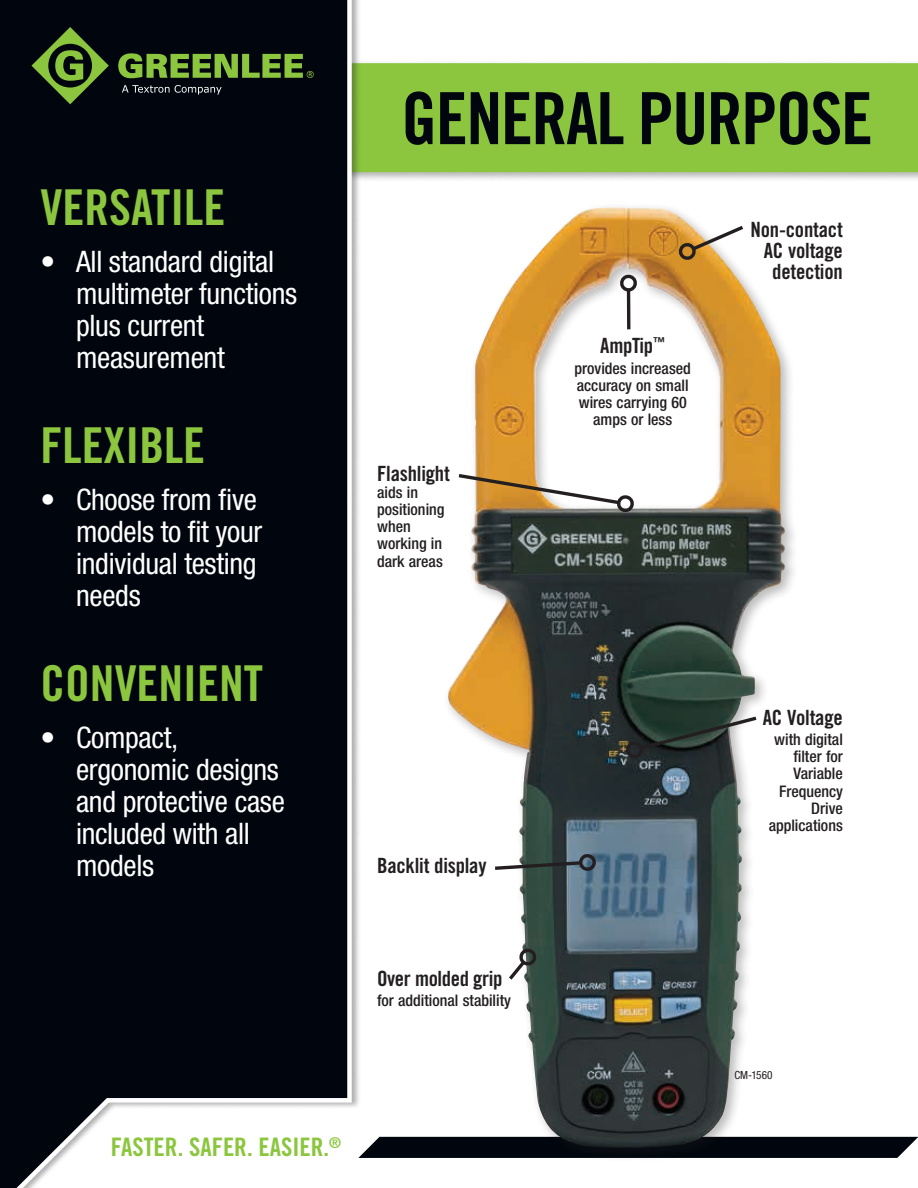
<style>
.page{position:relative;width:918px;height:1188px;background:#fff}
.page>*{position:absolute;margin:0;border:0;box-sizing:border-box;transform-origin:0 0}
.t1{font:72px "Trade Gothic LT Std Bd Cn 20";letter-spacing:-.02em;color:#01060e}
.t2{font:49.5px "Trade Gothic LT Std Bd Cn 20";color:#8bc63e}
.t3{font:condensed 29.7px/32px "Helvetica Neue";letter-spacing:-.01em;color:#fff}
.t4{font:25.5px "Trade Gothic LT Std Bd Cn 20";color:#8bc63e}
.t5{font:21px/21px "Trade Gothic LT Std Bd Cn 20";letter-spacing:-.01em;color:#231f20;text-align:right}
.t6{font:500 condensed 15.9px/17.2px "Helvetica Neue LT Std";color:#231f20}
.t7{font:condensed 11.25px "Helvetica Neue LT Std";letter-spacing:.01em;color:#231f20}
</style>
<div class="page">
<div style="left:190px;top:59px;width:728px;height:123px;background:#231f20;opacity:.35"></div>
<div style="left:361px;top:63px;width:557px;height:109px;background:#8bc63e"></div>
<svg style="left:0;top:0;width:354px;height:1188px;background:#141920"></svg>
<svg style="left:32px;top:27px;width:77px;height:77px;background:#30471e"></svg>
<svg style="left:118px;top:53px;width:196px;height:25px;background:#507429"></svg>
<svg style="left:122px;top:85px;width:100px;height:10px"></svg>
<div style="left:443px;top:202px;width:357px;height:961px;background:#231f20;opacity:.3"></div>
<img style="left:446px;top:211px;width:297px;height:901px">
<svg style="left:677px;top:223px;width:70px;height:36px"></svg>
<hr style="left:627px;top:290px;width:3px;height:39px;background:#231f20">
<svg style="left:618px;top:273px;width:21px;height:18px"></svg>
<svg style="left:492px;top:852px;width:106px;height:20px"></svg>
<svg style="left:455px;top:472px;width:181px;height:39px"></svg>
<svg style="left:624px;top:714px;width:136px;height:43px;background:#4d5753"></svg>
<svg style="left:506px;top:947px;width:32px;height:36px"></svg>
<svg style="left:358px;top:1112px;width:560px;height:51px"></svg>
<h2 class="t2" style="left:40px;top:177px;width:186px">VERSATILE</h2>
<p class="t3" style="left:76px;top:246px;width:223px;text-indent:-36px">• All standard digital multimeter functions plus current measurement</p>
<h2 class="t2" style="left:40px;top:415px;width:166px">FLEXIBLE</h2>
<p class="t3" style="left:76px;top:484px;width:188px;text-indent:-36px">• Choose from five models to fit your individual testing needs</p>
<h2 class="t2" style="left:40px;top:653px;width:224px">CONVENIENT</h2>
<p class="t3" style="left:76px;top:722px;width:210px;text-indent:-36px">• Compact, ergonomic designs and protective case included with all models</p>
<h1 class="t1" style="left:401px;top:75px;width:473px">GENERAL PURPOSE</h1>
<p class="t5" style="left:377px;top:462px;width:74px">Flashlight</p>
<p class="t6" style="left:377px;top:483px;width:69px">aids in positioning when working in dark areas</p>
<p class="t5" style="left:377px;top:855px;width:111px">Backlit display</p>
<p class="t5" style="left:600px;top:335px;width:66px">AmpTip<sup>™</sup></p>
<p class="t6" style="left:575px;top:359px;width:118px;text-align:center">provides increased accuracy on small wires carrying 60 amps or less</p>
<p class="t5" style="left:751px;top:218px;width:94px">Non-contact<br>AC voltage detection</p>
<p class="t5" style="left:763px;top:707px;width:82px">AC Voltage</p>
<p class="t6" style="left:769px;top:731px;width:76px;text-align:right">with digital filter for<br>Variable<br>Frequency<br>Drive applications</p>
<p class="t5" style="left:377px;top:967px;width:127px">Over molded grip</p>
<p class="t6" style="left:377px;top:991px;width:135px">for additional stability</p>
<p class="t4" style="left:111px;top:1132px;width:232px">FASTER. SAFER. EASIER.<sup>®</sup></p>
<p class="t7" style="left:734px;top:1068px;width:40px">CM-1560</p>
</div>
